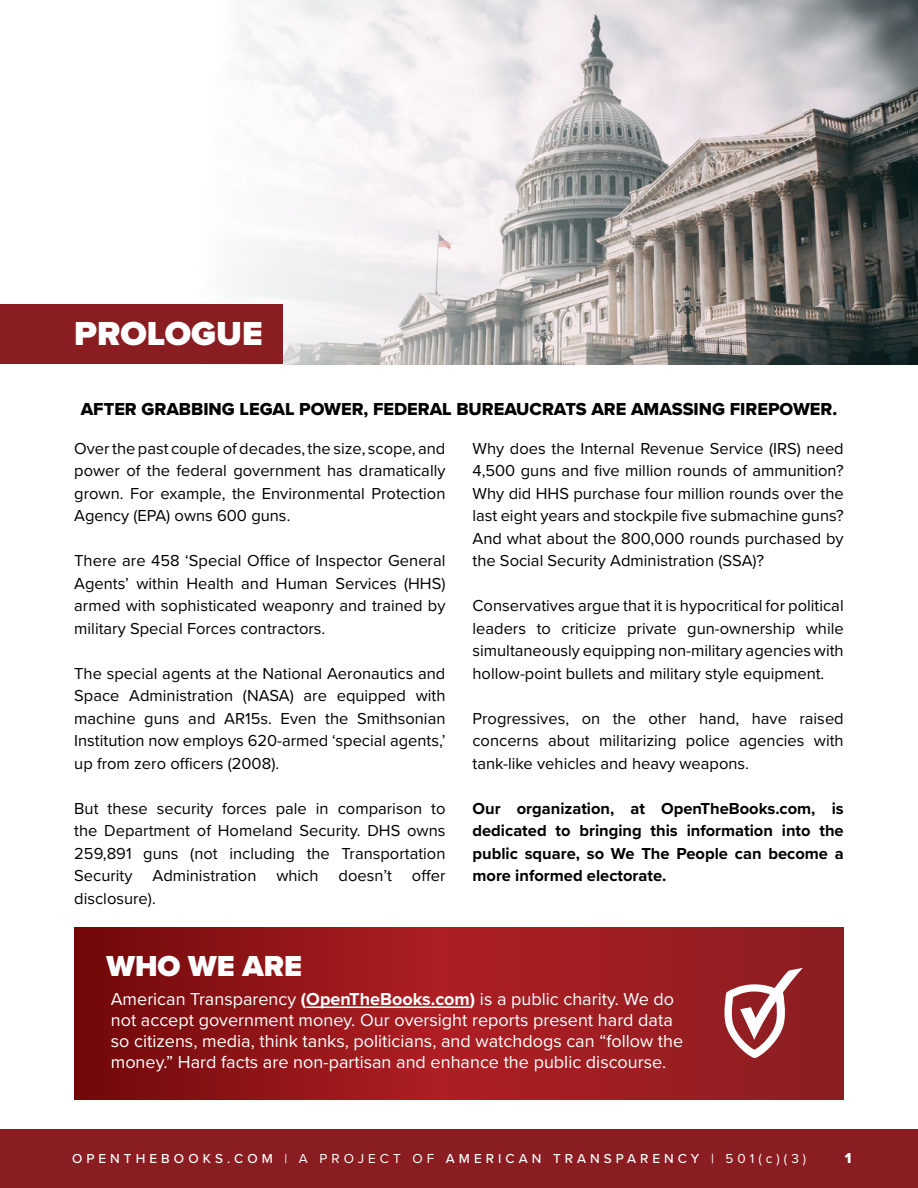
<style>
.page{position:relative;width:918px;height:1188px;background:#fff}
.page>*{position:absolute;margin:0;border:0;box-sizing:border-box;transform-origin:0 0}
.t1{font:900 34.5px "Proxima Nova";color:#fff}
.t2{font:900 30px "Proxima Nova";color:#fff}
.t3{font:18px/21px "Proxima Nova";color:#fff}
.t4{font:18px "Proxima Nova Extrabld";color:#000}
.t5{font:16.5px/22.5px "Proxima Nova";color:#000;text-align:justify}
.t6{font:700 16.5px/22.5px "Proxima Nova";color:#000;text-align:justify}
.t7{font:15px "Proxima Nova Extrabld";color:#fff}
.t8{font:500 13.5px "Proxima Nova";letter-spacing:.3em;color:#fff}
.s1{font-weight:700}
.s2{font-weight:400}
</style>
<div class="page">
<div style="left:0;top:1130px;width:918px;height:58px;background:#8a1d22"></div>
<svg style="left:74px;top:927px;width:770px;height:172px;background:#96181c"></svg>
<hr style="left:306px;top:1006px;width:164px;height:2px;background:#fff">
<svg style="left:724px;top:968px;width:79px;height:90px"></svg>
<img style="left:237px;top:0;width:681px;height:364px">
<div style="left:0;top:304px;width:283px;height:60px;background:#8a1d22"></div>
<h1 class="t1" style="left:74px;top:308px;width:190px">PROLOGUE</h1>
<p class="t4" style="left:81px;top:396px;width:758px">AFTER GRABBING LEGAL POWER, FEDERAL BUREAUCRATS ARE AMASSING FIREPOWER.</p>
<p class="t5" style="left:74px;top:436px;width:373px">Over the past couple of decades, the size, scope, and power of the federal government has dramatically grown. For example, the Environmental Protection Agency (EPA) owns 600 guns.</p>
<p class="t5" style="left:74px;top:549px;width:373px">There are 458 ‘Special Office of Inspector General Agents’ within Health and Human Services (HHS) armed with sophisticated weaponry and trained by military Special Forces contractors.</p>
<p class="t5" style="left:74px;top:661px;width:373px">The special agents at the National Aeronautics and Space Administration (NASA) are equipped with machine guns and AR15s. Even the Smithsonian Institution now employs 620-armed ‘special agents,’ up from zero officers (2008).</p>
<p class="t5" style="left:74px;top:796px;width:373px">But these security forces pale in comparison to the Department of Homeland Security. DHS owns 259,891 guns (not including the Transportation Security Administration which doesn’t offer disclosure).</p>
<p class="t5" style="left:472px;top:436px;width:373px">Why does the Internal Revenue Service (IRS) need 4,500 guns and five million rounds of ammunition?<br>Why did HHS purchase four million rounds over the last eight years and stockpile five submachine guns?<br>And what about the 800,000 rounds purchased by the Social Security Administration (SSA)?</p>
<p class="t5" style="left:472px;top:594px;width:373px">Conservatives argue that it is hypocritical for political leaders to criticize private gun-ownership while simultaneously equipping non-military agencies with hollow-point bullets and military style equipment.</p>
<p class="t5" style="left:472px;top:706px;width:373px">Progressives, on the other hand, have raised concerns about militarizing police agencies with tank-like vehicles and heavy weapons.</p>
<p class="t6" style="left:472px;top:797px;width:373px">Our organization, at OpenTheBooks.com, is dedicated to bringing this information into the public square, so We The People can become a more informed electorate.</p>
<h2 class="t2" style="left:106px;top:944px;width:197px">WHO WE ARE</h2>
<p class="t3" style="left:111px;top:987px;width:574px">American Transparency <span class="s1">(OpenTheBooks.com)</span> is a public charity. We do not accept government money. Our oversight reports present hard data so citizens, media, think tanks, politicians, and watchdogs can “follow the money.” Hard facts are non-partisan and enhance the public discourse.</p>
<p class="t8" style="left:72px;top:1149px;width:736px">OPENTHEBOOKS.COM <span class="s2">| A PROJECT OF</span> AMERICAN TRANSPARENCY | <span class="s2">501(c)(3)</span></p>
<p class="t7" style="left:845px;top:1147px;width:8px">1</p>
</div>
